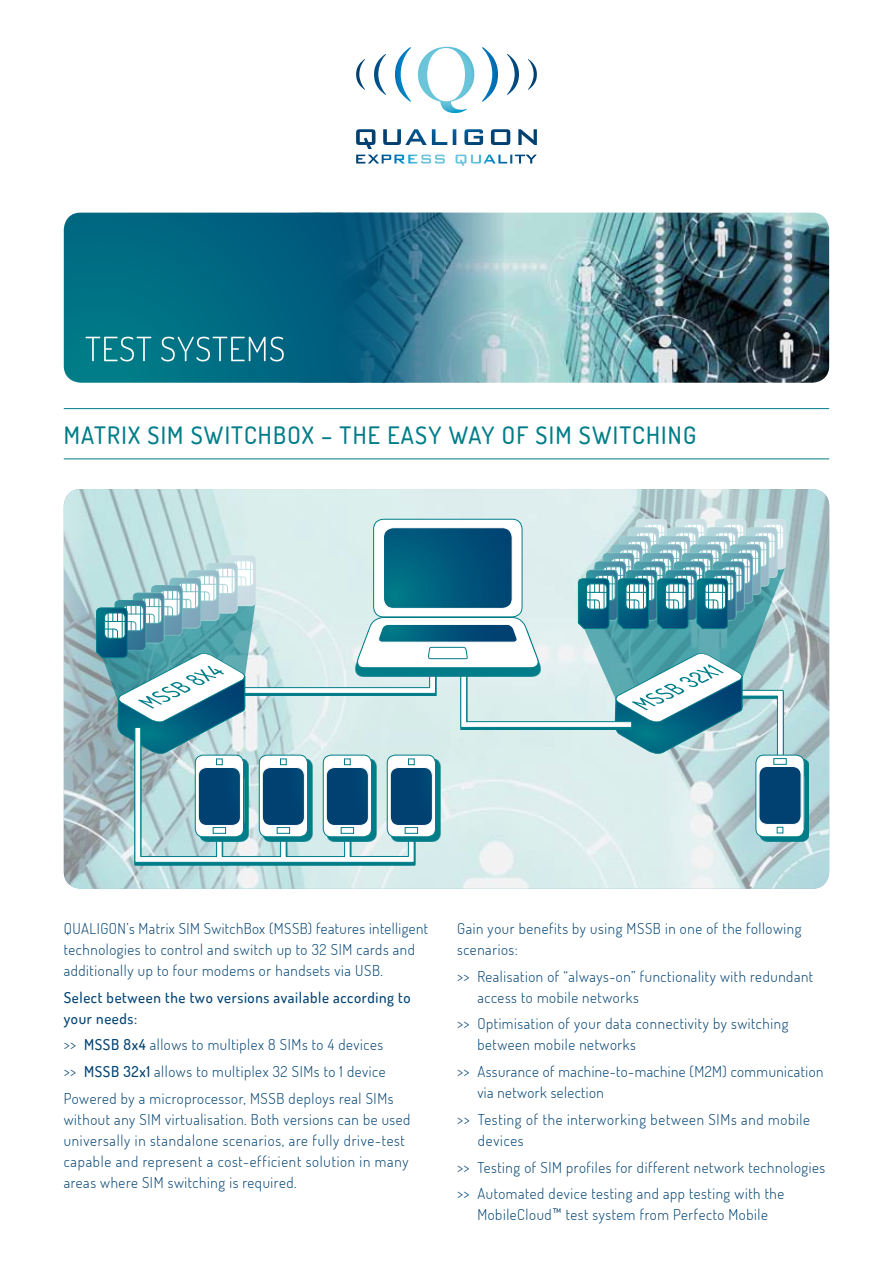
<style>
.page{position:relative;width:893px;height:1263px;background:#fff}
.page>*{position:absolute;margin:0;border:0;box-sizing:border-box;transform-origin:0 0}
.t1{font:500 24px "Dosis";letter-spacing:.05em;color:#007d88}
.t2{font:300 15px/21px "Dosis";letter-spacing:.04em;color:#004171}
.t3{font:500 15px/21px "Dosis";letter-spacing:.04em;color:#004171}
.s1{font-weight:500}
</style>
<div class="page">
<svg style="left:356px;top:155px;width:181px;height:11px"></svg>
<svg style="left:356px;top:47px;width:181px;height:66px"></svg>
<hr style="left:64px;top:408px;width:765px;height:1px;background:#007d88">
<hr style="left:64px;top:458px;width:765px;height:1px;background:#007d88">
<img style="left:504px;top:213px;width:325px;height:170px">
<svg style="left:64px;top:213px;width:440px;height:170px;background:#1c748c"></svg>
<svg style="left:86px;top:337px;width:198px;height:24px;background:#2d8b9a"></svg>
<img style="left:64px;top:489px;width:765px;height:400px">
<div style="left:759px;top:759px;width:50px;height:83px;background:#007d88"></div>
<svg style="left:86px;top:518px;width:719px;height:345px;background:#a0c6cd"></svg>
<h1 class="t1" style="left:64px;top:419px;width:529px">MATRIX SIM SWITCHBOX – The easy way of SIM switchi</h1>
<h1 class="t1" style="left:668px;top:419px;width:30px">ng</h1>
<p class="t2" style="left:64px;top:917px;width:366px">QUALIGON’s Matrix SIM SwitchBox (MSSB) features intelligent technologies to control and switch up to 32 SIM cards and additionally up to four modems or handsets via USB.</p>
<p class="t3" style="left:64px;top:986px;width:348px">Select between the two versions available according to your needs:</p>
<p class="t2" style="left:64px;top:1031px;width:331px;line-height:26.7px">&gt;&gt; <span class="s1">MSSB 8x4</span> allows to multiplex 8 SIMs to 4 devices &gt;&gt; <span class="s1">MSSB 32x1</span> allows to multiplex 32 SIMs to 1 device<br>Powered by a microprocessor, MSSB deploys real SIMs</p>
<p class="t2" style="left:64px;top:1108px;width:348px">without any SIM virtualisation. Both versions can be used universally in standalone scenarios, are fully drive-test capable and represent a cost-efficient solution in many areas where SIM switching is required.</p>
<p class="t2" style="left:457px;top:917px;width:346px">Gain your benefits by using MSSB in one of the following scenarios:</p>
<p class="t2" style="left:477px;top:965px;width:337px;text-indent:-20px">&gt;&gt; Realisation of “always-on” functionality with redundant access to mobile networks</p>
<p class="t2" style="left:477px;top:1013px;width:313px;text-indent:-20px">&gt;&gt; Optimisation of your data connectivity by switching between mobile networks</p>
<p class="t2" style="left:477px;top:1061px;width:347px;text-indent:-20px">&gt;&gt; Assurance of machine-to-machine (M2M) communication via network selection</p>
<p class="t2" style="left:478px;top:1108px;width:334px;text-indent:-21px">&gt;&gt; Testing of the interworking between SIMs and mobile devices</p>
<p class="t2" style="left:457px;top:1153px;width:370px;line-height:26.7px">&gt;&gt; Testing of SIM profiles for different network technologies &gt;&gt; Automated device testing and app testing with the</p>
<p class="t2" style="left:477px;top:1204px;width:292px">MobileCloud™ test system from Perfecto Mobile</p>
</div>
